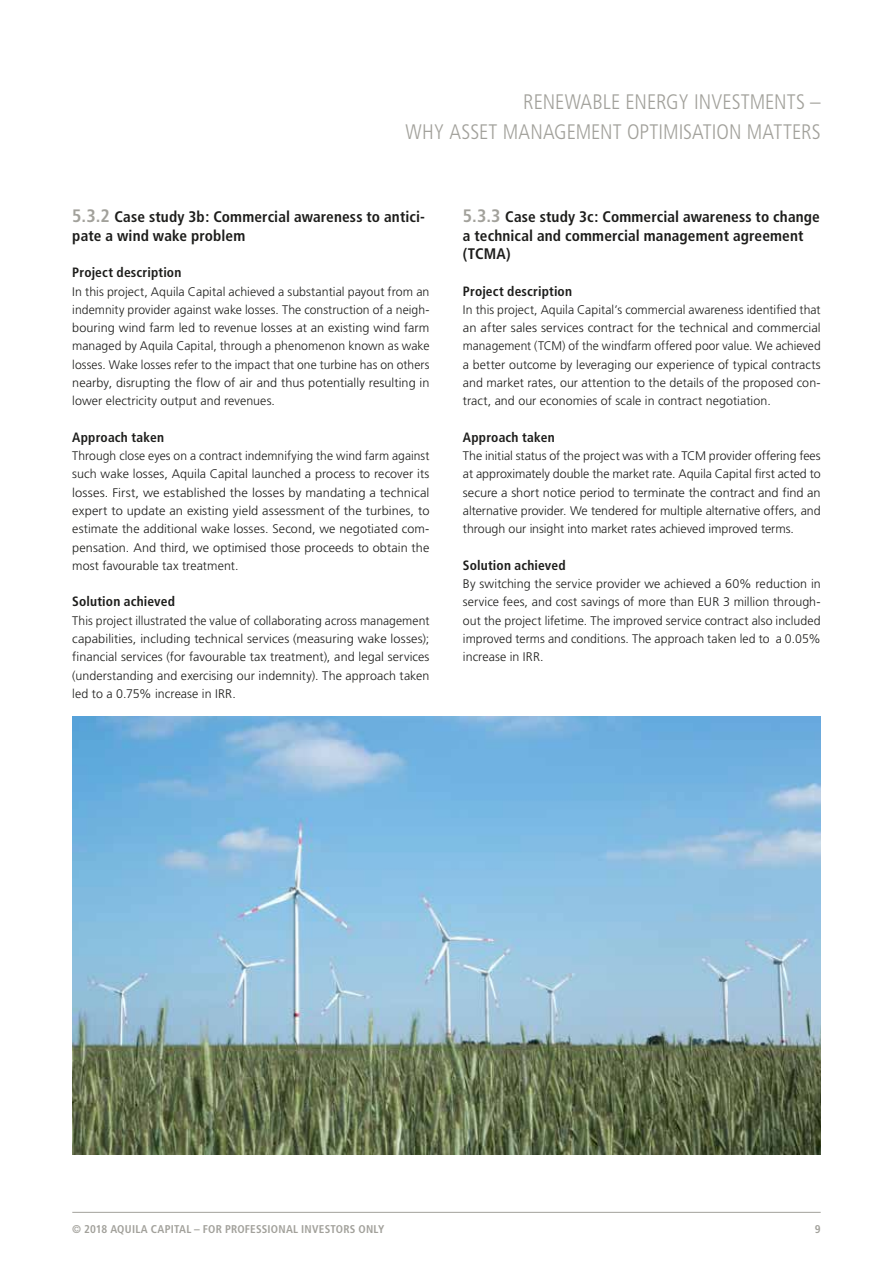
<style>
.page{position:relative;width:893px;height:1263px;background:#fff}
.page>*{position:absolute;margin:0;border:0;box-sizing:border-box;transform-origin:0 0}
.t1{font:300 condensed 21px/30px "Frutiger";color:#a2a19b;text-align:right}
.t2{font:700 condensed 15.3px/18.3px "Frutiger";letter-spacing:.01em;color:#1d1d1b}
.t3{font:700 condensed 13.5px "Frutiger";letter-spacing:.01em;color:#1d1d1b}
.t4{font:300 12.45px/18.3px "Frutiger";letter-spacing:.005em;color:#1d1d1b;text-align:justify}
.t5{font:700 condensed 11.25px "Frutiger";letter-spacing:.02em;color:#a2a19b}
.s1{font-size:18px;color:#a2a19b}
</style>
<div class="page">
<hr style="left:72px;top:1212px;width:749px;height:1px;background:#a2a19b">
<img style="left:72px;top:716px;width:749px;height:439px">
<h1 class="t1" style="left:406px;top:87px;width:417px">RENEWABLE ENERGY INVESTMENTS –<br>WHY ASSET MANAGEMENT OPTIMISATION MATTERS</h1>
<p class="t2" style="left:72px;top:208px;width:354px"><span class="s1">5.3.2</span> Case study 3b: Commercial awareness to antici&shy;pate a wind wake problem</p>
<p class="t3" style="left:72px;top:265px;width:111px">Project description</p>
<p class="t4" style="left:72px;top:282px;width:359px">In this project, Aquila Capital achieved a substantial payout from an indemnity provider against wake losses. The construction of a neigh&shy;bouring wind farm led to revenue losses at an existing wind farm managed by Aquila Capital, through a phenomenon known as wake losses. Wake losses refer to the impact that one turbine has on others nearby, disrupting the flow of air and thus potentially resulting in lower electricity output and revenues.</p>
<p class="t3" style="left:72px;top:429px;width:93px">Approach taken</p>
<p class="t4" style="left:72px;top:447px;width:359px">Through close eyes on a contract indemnifying the wind farm against such wake losses, Aquila Capital launched a process to recover its losses. First, we established the losses by mandating a technical expert to update an existing yield assessment of the turbines, to estimate the additional wake losses. Second, we negotiated com&shy;pensation. And third, we optimised those proceeds to obtain the most favourable tax treatment.</p>
<p class="t3" style="left:72px;top:594px;width:104px">Solution achieved</p>
<p class="t4" style="left:72px;top:611px;width:359px">This project illustrated the value of collaborating across management capabilities, including technical services (measuring wake losses); financial services (for favourable tax treatment), and legal services (understanding and exercising our indemnity). The approach taken led to a 0.75% increase in IRR.</p>
<p class="t2" style="left:463px;top:208px;width:358px"><span class="s1">5.3.3</span> Case study 3c: Commercial awareness to change a technical and commercial management agreement (TCMA)</p>
<p class="t3" style="left:463px;top:283px;width:111px">Project description</p>
<p class="t4" style="left:463px;top:300px;width:359px">In this project, Aquila Capital’s commercial awareness identified that an after sales services contract for the technical and commercial management (TCM) of the windfarm offered poor value. We achieved a better outcome by leveraging our experience of typical contracts and market rates, our attention to the details of the proposed con&shy;tract, and our economies of scale in contract negotiation.</p>
<p class="t3" style="left:463px;top:429px;width:93px">Approach taken</p>
<p class="t4" style="left:463px;top:447px;width:359px">The initial status of the project was with a TCM provider offering fees at approximately double the market rate. Aquila Capital first acted to secure a short notice period to terminate the contract and find an alternative provider. We tendered for multiple alternative offers, and through our insight into market rates achieved improved terms.</p>
<p class="t3" style="left:463px;top:557px;width:104px">Solution achieved</p>
<p class="t4" style="left:463px;top:575px;width:359px">By switching the service provider we achieved a 60% reduction in service fees, and cost savings of more than EUR 3 million through&shy;out the project lifetime. The improved service contract also included improved terms and conditions. The approach taken led to a 0.05% increase in IRR.</p>
<p class="t5" style="left:72px;top:1222px;width:314px">© 2018 AQUILA CAPITAL – FOR PROFESSIONAL INVESTORS ONLY</p>
<p class="t5" style="left:815px;top:1222px;width:7px">9</p>
</div>
